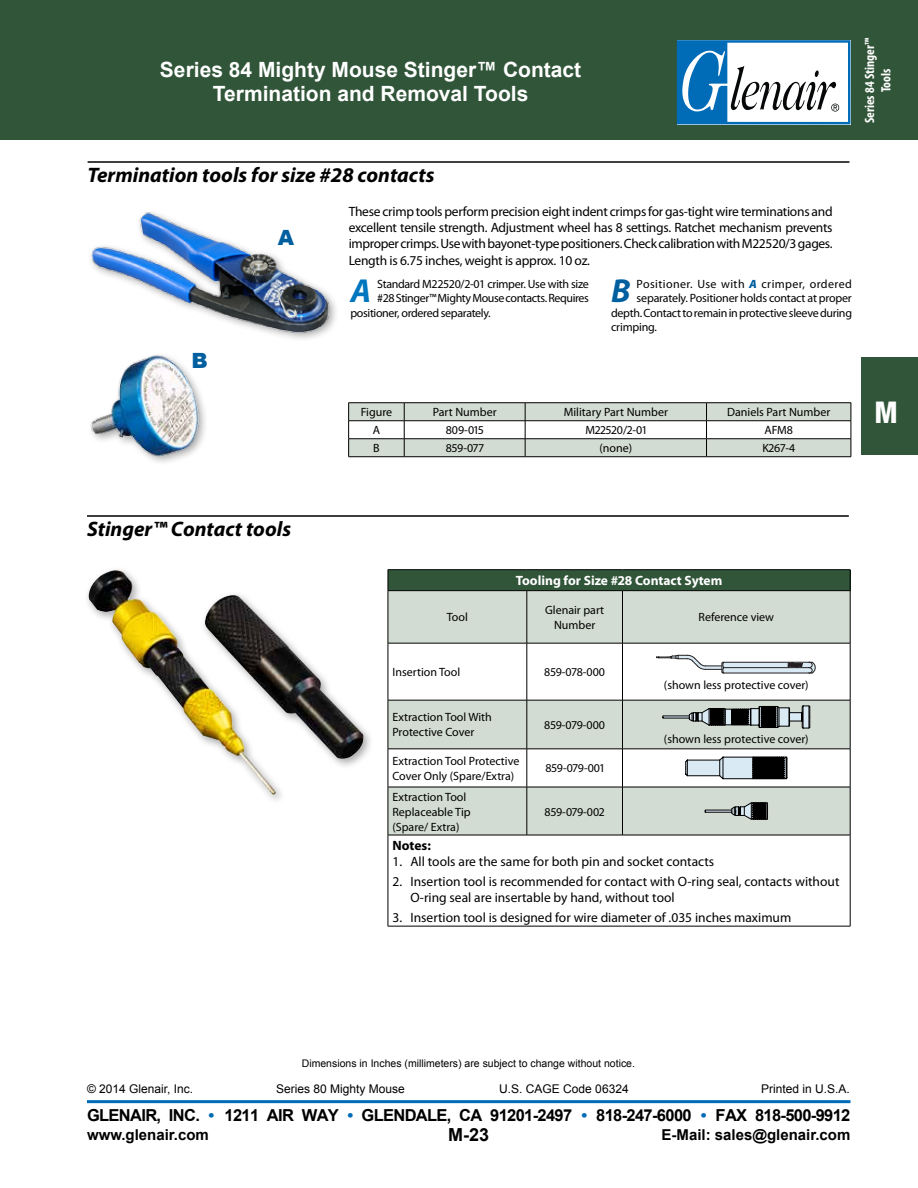
<style>
.page{position:relative;width:918px;height:1188px;background:#fff}
.page>*{position:absolute;margin:0;border:0;box-sizing:border-box;transform-origin:0 0}
.t1{font:italic 700 33.3px "Myriad Pro";color:#005f9f}
.t2{font:italic 700 33.3px "Myriad Pro";color:#0076bf}
.t3{font:800 condensed 30px "Helvetica Neue";color:#fff}
.t4{font:700 21px/24px "Arial";color:#fff;text-align:center}
.t5{font:italic 700 21px "Myriad Pro";color:#000}
.t6{font:900 21px "Arial";color:#005f9f}
.t7{font:700 18px "Arial";color:#000}
.t8{font:700 16.5px "Arial";letter-spacing:-.04em;color:#000}
.t9{font:700 15px "Arial";color:#000}
.t10{font:13.5px/16.2px "Myriad Pro";color:#000}
.t11{font:700 13.5px "Myriad Pro";color:#fff}
.t12{font:700 condensed 13.5px/16.5px "Myriad Pro";color:#fff;text-align:center}
.t13{font:700 13.5px "Myriad Pro";color:#000}
.t14{font:12px/15px "Myriad Pro";color:#000}
.t15{font:12px "Arial";color:#000}
.t16{font:12px "Myriad Pro";letter-spacing:-.03em;color:#000}
.t17{font:12px "Myriad Pro";letter-spacing:-.025em;color:#000}
.t18{font:12px "Myriad Pro";letter-spacing:-.035em;color:#000}
.t19{font:12px "Myriad Pro";letter-spacing:.035em;color:#000}
.t20{font:10.5px "Arial";color:#000}
.s1{font-weight:900;font-style:italic;color:#005f9f}
.s2{color:#006bb6}
</style>
<div class="page">
<hr style="left:87px;top:1100px;width:763px;height:3px;background:#006bb6">
<div style="left:0;top:0;width:918px;height:140px;background:#315539"></div>
<svg style="left:677px;top:40px;width:173px;height:84px;background:#a0c0d6"></svg>
<div style="left:861px;top:357px;width:57px;height:98px;background:#315539"></div>
<div style="left:388px;top:570px;width:462px;height:21px;background:#315539"></div>
<div style="left:389px;top:591px;width:461px;height:52px;background:#d3dcd3"></div>
<svg style="left:389px;top:644px;width:461px;height:282px"></svg>
<hr style="left:388px;top:569px;width:139px;height:1px;background:#000">
<svg style="left:388px;top:570px;width:1px;height:20px"></svg>
<hr style="left:527px;top:569px;width:96px;height:1px;background:#000">
<hr style="left:622px;top:569px;width:228px;height:1px;background:#000">
<svg style="left:850px;top:570px;width:1px;height:20px"></svg>
<hr style="left:388px;top:590px;width:139px;height:1px;background:#000">
<hr style="left:527px;top:590px;width:96px;height:1px;background:#000">
<hr style="left:622px;top:590px;width:228px;height:1px;background:#000">
<hr style="left:527px;top:591px;width:1px;height:52px;background:#000">
<hr style="left:622px;top:591px;width:1px;height:52px;background:#000">
<hr style="left:388px;top:643px;width:139px;height:1px;background:#000">
<hr style="left:527px;top:643px;width:96px;height:1px;background:#000">
<hr style="left:527px;top:643px;width:1px;height:57px;background:#000">
<hr style="left:622px;top:643px;width:228px;height:1px;background:#000">
<hr style="left:622px;top:643px;width:1px;height:57px;background:#000">
<hr style="left:388px;top:700px;width:139px;height:1px;background:#000">
<hr style="left:527px;top:700px;width:96px;height:1px;background:#000">
<hr style="left:527px;top:700px;width:1px;height:49px;background:#000">
<hr style="left:622px;top:700px;width:228px;height:1px;background:#000">
<hr style="left:622px;top:700px;width:1px;height:49px;background:#000">
<hr style="left:388px;top:749px;width:139px;height:1px;background:#000">
<hr style="left:527px;top:749px;width:96px;height:1px;background:#000">
<hr style="left:527px;top:749px;width:1px;height:38px;background:#000">
<hr style="left:622px;top:749px;width:228px;height:1px;background:#000">
<hr style="left:622px;top:749px;width:1px;height:38px;background:#000">
<hr style="left:388px;top:787px;width:139px;height:1px;background:#000">
<hr style="left:527px;top:787px;width:96px;height:1px;background:#000">
<hr style="left:527px;top:787px;width:1px;height:48px;background:#000">
<hr style="left:622px;top:787px;width:228px;height:1px;background:#000">
<hr style="left:622px;top:787px;width:1px;height:48px;background:#000">
<hr style="left:388px;top:591px;width:1px;height:52px;background:#000">
<hr style="left:850px;top:591px;width:1px;height:52px;background:#000">
<hr style="left:388px;top:643px;width:1px;height:57px;background:#000">
<hr style="left:850px;top:643px;width:1px;height:57px;background:#000">
<hr style="left:388px;top:700px;width:1px;height:49px;background:#000">
<hr style="left:850px;top:700px;width:1px;height:49px;background:#000">
<hr style="left:388px;top:749px;width:1px;height:38px;background:#000">
<hr style="left:850px;top:749px;width:1px;height:38px;background:#000">
<hr style="left:388px;top:787px;width:1px;height:48px;background:#000">
<hr style="left:850px;top:787px;width:1px;height:48px;background:#000">
<hr style="left:388px;top:835px;width:139px;height:1px;background:#000">
<hr style="left:388px;top:835px;width:1px;height:91px;background:#000">
<hr style="left:527px;top:835px;width:96px;height:1px;background:#000">
<hr style="left:622px;top:835px;width:228px;height:1px;background:#000">
<hr style="left:850px;top:835px;width:1px;height:91px;background:#000">
<hr style="left:388px;top:926px;width:139px;height:1px;background:#000">
<hr style="left:527px;top:926px;width:96px;height:1px;background:#000">
<hr style="left:622px;top:926px;width:228px;height:1px;background:#000">
<svg style="left:656px;top:654px;width:160px;height:20px"></svg>
<svg style="left:662px;top:705px;width:149px;height:24px;background:#818987"></svg>
<svg style="left:685px;top:756px;width:103px;height:24px;background:#888f94"></svg>
<svg style="left:705px;top:802px;width:63px;height:18px"></svg>
<img style="left:89px;top:570px;width:274px;height:225px">
<hr style="left:87px;top:515px;width:762px;height:2px;background:#000">
<img style="left:91px;top:212px;width:245px;height:126px">
<hr style="left:348px;top:402px;width:56px;height:1px;background:#000">
<hr style="left:404px;top:402px;width:121px;height:1px;background:#000">
<hr style="left:525px;top:402px;width:182px;height:1px;background:#000">
<hr style="left:707px;top:402px;width:144px;height:1px;background:#000">
<svg style="left:348px;top:403px;width:504px;height:54px"></svg>
<hr style="left:348px;top:456px;width:56px;height:1px;background:#000">
<hr style="left:404px;top:456px;width:121px;height:1px;background:#000">
<hr style="left:525px;top:456px;width:182px;height:1px;background:#000">
<hr style="left:707px;top:456px;width:144px;height:1px;background:#000">
<hr style="left:88px;top:161px;width:761px;height:2px;background:#000">
<img style="left:90px;top:355px;width:115px;height:105px">
<h3 class="t4" style="left:160px;top:59px;width:423px">Series 84 Mighty Mouse Stinger™ Contact<br>Termination and Removal Tools</h3>
<p class="t12" style="left:861px;top:123px;width:87px;rotate:-90deg">Series 84 Stinger™<br>Tools</p>
<h3 class="t5" style="left:88px;top:162px;width:348px">Termination tools for size #28 contacts</h3>
<h3 class="t6" style="left:192px;top:345px;width:18px">B</h3>
<h3 class="t6" style="left:278px;top:222px;width:18px">A</h3>
<p class="t10" style="left:349px;top:203px;width:485px;text-align:justify">These crimp tools perform precision eight indent crimps for gas-tight wire terminations and excellent tensile strength. Adjustment wheel has 8 settings. Ratchet mechanism prevents improper crimps. Use with bayonet-type positioners. Check calibration with M22520/3 gages.<br>Length is 6.75 inches, weight is approx. 10 oz.</p>
<h1 class="t2" style="left:351px;top:270px;width:22px">A</h1>
<p class="t16" style="left:377px;top:277px;width:213px">Standard M22520/2-01 crimper. Use with size</p>
<h1 class="t1" style="left:611px;top:270px;width:21px">B</h1>
<p class="t19" style="left:637px;top:277px;width:217px">Positioner. Use with <span class="s1">A</span> crimper, ordered</p>
<p class="t18" style="left:377px;top:291px;width:213px">#28 Stinger™ Mighty Mouse contacts. Requires</p>
<p class="t16" style="left:350px;top:305px;width:142px">positioner, ordered separately.</p>
<p class="t14" style="left:637px;top:291px;width:217px">separately. Positioner holds contact at proper</p>
<p class="t17" style="left:611px;top:305px;width:242px">depth. Contact to remain in protective sleeve during</p>
<p class="t14" style="left:611px;top:319px;width:47px">crimping.</p>
<p class="t14" style="left:361px;top:405px;width:33px">Figure</p>
<p class="t14" style="left:433px;top:405px;width:65px">Part Number</p>
<p class="t14" style="left:564px;top:405px;width:106px">Military Part Number</p>
<p class="t14" style="left:727px;top:405px;width:105px">Daniels Part Number</p>
<p class="t14" style="left:373px;top:423px;width:9px">A</p>
<p class="t14" style="left:446px;top:423px;width:39px">809-015</p>
<p class="t14" style="left:585px;top:423px;width:62px">M22520/2-01</p>
<p class="t14" style="left:764px;top:423px;width:30px">AFM8</p>
<p class="t14" style="left:373px;top:441px;width:8px">B</p>
<p class="t14" style="left:446px;top:441px;width:39px">859-077</p>
<p class="t14" style="left:599px;top:441px;width:34px">(none)</p>
<p class="t14" style="left:762px;top:441px;width:34px">K267-4</p>
<h2 class="t3" style="left:874px;top:394px;width:25px">M</h2>
<h3 class="t5" style="left:87px;top:516px;width:206px">Stinger™ Contact tools</h3>
<p class="t11" style="left:516px;top:572px;width:208px">Tooling for Size #28 Contact Sytem</p>
<p class="t14" style="left:447px;top:610px;width:23px">Tool</p>
<p class="t14" style="left:545px;top:602px;width:61px;text-align:center">Glenair part<br>Number</p>
<p class="t14" style="left:699px;top:610px;width:77px">Reference view</p>
<p class="t14" style="left:392px;top:664px;width:69px">Insertion Tool</p>
<p class="t14" style="left:544px;top:664px;width:62px">859-078-000</p>
<p class="t14" style="left:664px;top:677px;width:146px">(shown less protective cover)</p>
<p class="t14" style="left:392px;top:710px;width:101px">Extraction Tool With<br>Protective Cover</p>
<p class="t14" style="left:544px;top:717px;width:62px">859-079-000</p>
<p class="t14" style="left:664px;top:732px;width:146px">(shown less protective cover)</p>
<p class="t14" style="left:392px;top:753px;width:128px">Extraction Tool Protective<br>Cover Only (Spare/Extra)</p>
<p class="t14" style="left:545px;top:761px;width:60px">859-079-001</p>
<p class="t14" style="left:392px;top:789px;width:80px">Extraction Tool<br>Replaceable Tip (Spare/ Extra)</p>
<p class="t14" style="left:545px;top:804px;width:62px">859-079-002</p>
<p class="t13" style="left:392px;top:836px;width:40px">Notes:</p>
<p class="t10" style="left:392px;top:853px;width:323px">1. All tools are the same for both pin and socket contacts</p>
<p class="t10" style="left:410px;top:873px;width:431px;text-indent:-18px">2. Insertion tool is recommended for contact with O-ring seal, contacts without<br>O-ring seal are insertable by hand, without tool</p>
<p class="t10" style="left:392px;top:909px;width:400px">3. Insertion tool is designed for wire diameter of .035 inches maximum</p>
<p class="t20" style="left:302px;top:1057px;width:335px">Dimensions in Inches (millimeters) are subject to change without notice.</p>
<p class="t15" style="left:87px;top:1081px;width:108px">© 2014 Glenair, Inc.</p>
<p class="t15" style="left:276px;top:1081px;width:130px">Series 80 Mighty Mouse</p>
<p class="t15" style="left:499px;top:1081px;width:131px">U.S. CAGE Code 06324</p>
<p class="t15" style="left:761px;top:1081px;width:90px">Printed in U.S.A.</p>
<p class="t8" style="left:87px;top:1104px;width:765px">GLENAIR, INC. <span class="s2">•</span> 1211 AIR WAY <span class="s2">•</span> GLENDALE, CA 91201-2497 <span class="s2">•</span> 818-247-6000 <span class="s2">•</span> FAX 818-500-9912</p>
<h3 class="t7" style="left:448px;top:1123px;width:43px">M-23</h3>
<p class="t9" style="left:87px;top:1125px;width:123px">www.glenair.com</p>
<p class="t9" style="left:662px;top:1125px;width:190px">E-Mail: sales@glenair.com</p>
</div>
